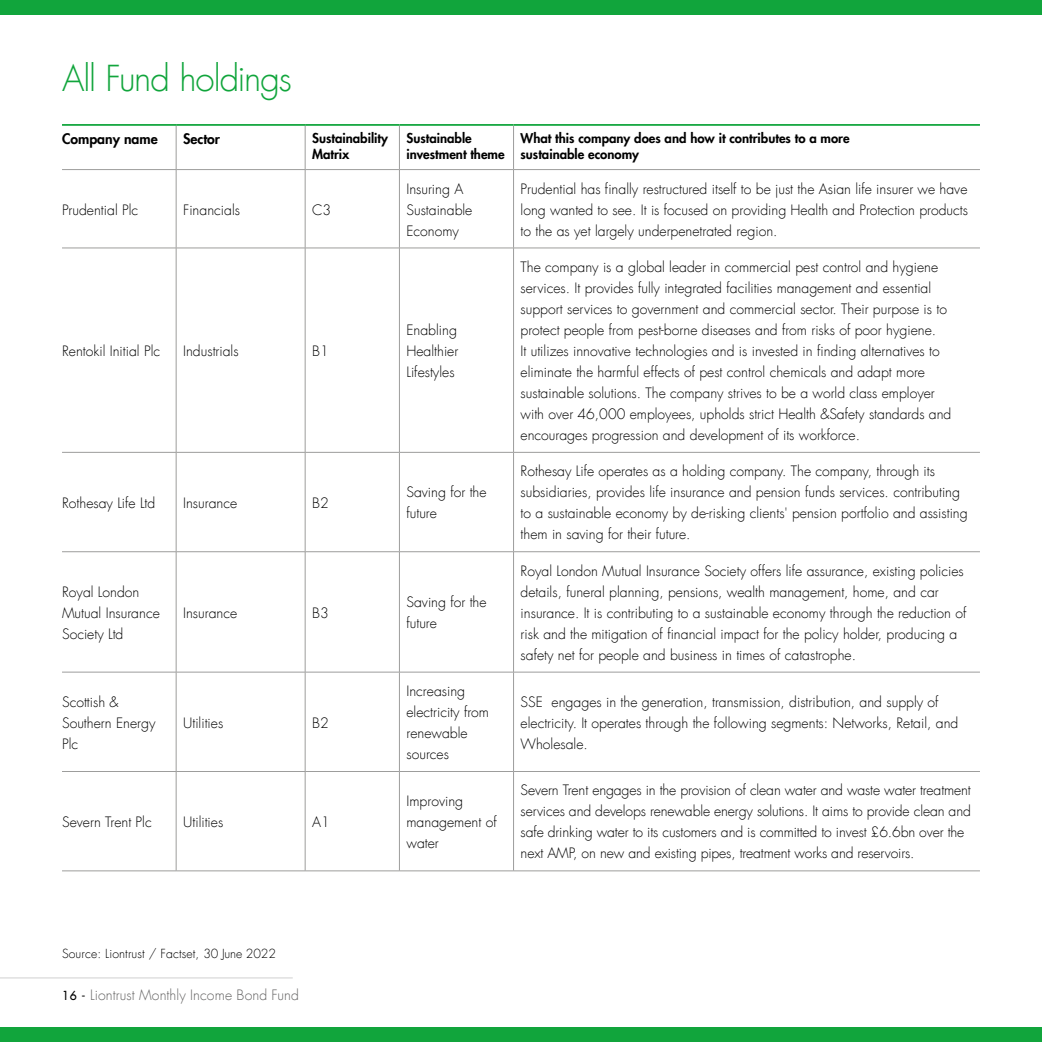
<style>
.page{position:relative;width:1042px;height:1042px;background:#fff}
.page>*{position:absolute;margin:0;border:0;box-sizing:border-box;transform-origin:0 0}
.t1{font:300 35px "Futura LT";letter-spacing:-.035em;color:#11a53c}
.t2{font:300 14px/21px "Futura LT";color:#000}
.t3{font:300 14px "Futura LT";letter-spacing:.01em;color:#646363}
.t4{font:800 14px "Futura LT";color:#000}
.t5{font:800 13.12px/15.8px "Futura LT";color:#000}
.t6{font:300 12.25px "Futura LT";letter-spacing:.01em;color:#000}
.s1{font-weight:400;font-size:12.25px;color:#000}
</style>
<div class="page">
<hr style="left:176px;top:126px;width:1px;height:43px;background:#9d9d9c">
<hr style="left:305px;top:126px;width:1px;height:43px;background:#9d9d9c">
<hr style="left:399px;top:126px;width:1px;height:43px;background:#9d9d9c">
<hr style="left:62px;top:169px;width:114px;height:1px;background:#9d9d9c">
<hr style="left:176px;top:170px;width:1px;height:78px;background:#9d9d9c">
<hr style="left:305px;top:170px;width:1px;height:78px;background:#9d9d9c">
<hr style="left:399px;top:170px;width:1px;height:78px;background:#9d9d9c">
<hr style="left:62px;top:248px;width:114px;height:1px;background:#9d9d9c">
<hr style="left:176px;top:248px;width:1px;height:204px;background:#9d9d9c">
<hr style="left:305px;top:248px;width:1px;height:204px;background:#9d9d9c">
<hr style="left:399px;top:248px;width:1px;height:204px;background:#9d9d9c">
<hr style="left:62px;top:452px;width:114px;height:1px;background:#9d9d9c">
<hr style="left:176px;top:452px;width:1px;height:99px;background:#9d9d9c">
<hr style="left:305px;top:452px;width:1px;height:99px;background:#9d9d9c">
<hr style="left:399px;top:452px;width:1px;height:99px;background:#9d9d9c">
<hr style="left:62px;top:551px;width:114px;height:1px;background:#9d9d9c">
<hr style="left:176px;top:552px;width:1px;height:120px;background:#9d9d9c">
<hr style="left:305px;top:552px;width:1px;height:120px;background:#9d9d9c">
<hr style="left:399px;top:552px;width:1px;height:120px;background:#9d9d9c">
<hr style="left:62px;top:672px;width:114px;height:1px;background:#9d9d9c">
<hr style="left:176px;top:672px;width:1px;height:99px;background:#9d9d9c">
<hr style="left:305px;top:672px;width:1px;height:99px;background:#9d9d9c">
<hr style="left:399px;top:672px;width:1px;height:99px;background:#9d9d9c">
<hr style="left:62px;top:771px;width:114px;height:1px;background:#9d9d9c">
<hr style="left:176px;top:772px;width:1px;height:98px;background:#9d9d9c">
<hr style="left:305px;top:772px;width:1px;height:98px;background:#9d9d9c">
<hr style="left:399px;top:772px;width:1px;height:98px;background:#9d9d9c">
<hr style="left:62px;top:870px;width:114px;height:1px;background:#9d9d9c">
<hr style="left:62px;top:124px;width:114px;height:2px;background:#11a53c">
<hr style="left:176px;top:124px;width:129px;height:2px;background:#11a53c">
<hr style="left:305px;top:124px;width:94px;height:2px;background:#11a53c">
<hr style="left:399px;top:124px;width:114px;height:2px;background:#11a53c">
<hr style="left:513px;top:124px;width:467px;height:2px;background:#11a53c">
<hr style="left:176px;top:169px;width:129px;height:1px;background:#9d9d9c">
<hr style="left:305px;top:169px;width:94px;height:1px;background:#9d9d9c">
<hr style="left:399px;top:169px;width:114px;height:1px;background:#9d9d9c">
<hr style="left:513px;top:169px;width:467px;height:1px;background:#9d9d9c">
<hr style="left:176px;top:248px;width:129px;height:1px;background:#9d9d9c">
<hr style="left:305px;top:248px;width:94px;height:1px;background:#9d9d9c">
<hr style="left:399px;top:248px;width:114px;height:1px;background:#9d9d9c">
<hr style="left:513px;top:248px;width:467px;height:1px;background:#9d9d9c">
<hr style="left:176px;top:452px;width:129px;height:1px;background:#9d9d9c">
<hr style="left:305px;top:452px;width:94px;height:1px;background:#9d9d9c">
<hr style="left:399px;top:452px;width:114px;height:1px;background:#9d9d9c">
<hr style="left:513px;top:452px;width:467px;height:1px;background:#9d9d9c">
<hr style="left:176px;top:551px;width:129px;height:1px;background:#9d9d9c">
<hr style="left:305px;top:551px;width:94px;height:1px;background:#9d9d9c">
<hr style="left:399px;top:551px;width:114px;height:1px;background:#9d9d9c">
<hr style="left:513px;top:551px;width:467px;height:1px;background:#9d9d9c">
<hr style="left:176px;top:672px;width:129px;height:1px;background:#9d9d9c">
<hr style="left:305px;top:672px;width:94px;height:1px;background:#9d9d9c">
<hr style="left:399px;top:672px;width:114px;height:1px;background:#9d9d9c">
<hr style="left:513px;top:672px;width:467px;height:1px;background:#9d9d9c">
<hr style="left:176px;top:771px;width:129px;height:1px;background:#9d9d9c">
<hr style="left:305px;top:771px;width:94px;height:1px;background:#9d9d9c">
<hr style="left:399px;top:771px;width:114px;height:1px;background:#9d9d9c">
<hr style="left:513px;top:771px;width:467px;height:1px;background:#9d9d9c">
<hr style="left:176px;top:870px;width:129px;height:1px;background:#9d9d9c">
<hr style="left:305px;top:870px;width:94px;height:1px;background:#9d9d9c">
<hr style="left:399px;top:870px;width:114px;height:1px;background:#9d9d9c">
<hr style="left:513px;top:870px;width:467px;height:1px;background:#9d9d9c">
<hr style="left:513px;top:170px;width:1px;height:78px;background:#9d9d9c">
<hr style="left:513px;top:248px;width:1px;height:204px;background:#9d9d9c">
<hr style="left:513px;top:452px;width:1px;height:99px;background:#9d9d9c">
<hr style="left:513px;top:552px;width:1px;height:120px;background:#9d9d9c">
<hr style="left:513px;top:672px;width:1px;height:99px;background:#9d9d9c">
<hr style="left:513px;top:772px;width:1px;height:98px;background:#9d9d9c">
<hr style="left:513px;top:126px;width:1px;height:43px;background:#9d9d9c">
<div style="left:0;top:0;width:1042px;height:15px;background:#11a53c"></div>
<div style="left:0;top:1027px;width:1042px;height:15px;background:#11a53c"></div>
<hr style="left:0;top:977px;width:293px;height:1px;background:#d0d0d0">
<h1 class="t1" style="left:62px;top:57px;width:231px">All Fund holdings</h1>
<p class="t4" style="left:62px;top:129px;width:97px">Company name</p>
<p class="t4" style="left:183px;top:129px;width:38px">Sector</p>
<p class="t5" style="left:312px;top:130px;width:77px">Sustainability<br>Matrix</p>
<p class="t5" style="left:406px;top:130px;width:100px">Sustainable investment theme</p>
<p class="t5" style="left:520px;top:130px;width:331px">What this company does and how it contributes to a more sustainable economy</p>
<p class="t2" style="left:62px;top:199px;width:78px">Prudential Plc</p>
<p class="t2" style="left:183px;top:199px;width:58px">Financials</p>
<p class="t2" style="left:312px;top:199px;width:21px">C3</p>
<p class="t2" style="left:62px;top:341px;width:100px">Rentokil Initial Plc</p>
<p class="t2" style="left:183px;top:341px;width:57px">Industrials</p>
<p class="t2" style="left:312px;top:341px;width:18px">B1</p>
<p class="t2" style="left:406px;top:178px;width:67px">Insuring A<br>Sustainable<br>Economy</p>
<p class="t2" style="left:520px;top:178px;width:449px;text-align:justify">Prudential has finally restructured itself to be just the Asian life insurer we have long wanted to see. It is focused on providing Health and Protection products to the as yet largely underpenetrated region.</p>
<p class="t2" style="left:406px;top:320px;width:53px;text-align:justify">Enabling Healthier Lifestyles</p>
<p class="t2" style="left:520px;top:257px;width:432px">The company is a global leader in commercial pest control and hygiene services. It provides fully integrated facilities management and essential support services to government and commercial sector. Their purpose is to protect people from pest-borne diseases and from risks of poor hygiene.<br>It utilizes innovative technologies and is invested in finding alternatives to eliminate the harmful effects of pest control chemicals and adapt more sustainable solutions. The company strives to be a world class employer with over 46,000 employees, upholds strict Health &amp;Safety standards and encourages progression and development of its workforce.</p>
<p class="t2" style="left:62px;top:493px;width:95px">Rothesay Life Ltd</p>
<p class="t2" style="left:183px;top:493px;width:56px">Insurance</p>
<p class="t2" style="left:312px;top:493px;width:18px">B2</p>
<p class="t2" style="left:406px;top:482px;width:82px">Saving for the future</p>
<p class="t2" style="left:62px;top:581px;width:99px">Royal London<br>Mutual Insurance<br>Society Ltd</p>
<p class="t2" style="left:183px;top:602px;width:56px">Insurance</p>
<p class="t2" style="left:312px;top:602px;width:18px">B3</p>
<p class="t2" style="left:406px;top:592px;width:82px">Saving for the future</p>
<p class="t2" style="left:520px;top:461px;width:449px">Rothesay Life operates as a holding company. The company, through its subsidiaries, provides life insurance and pension funds services. contributing to a sustainable economy by de-risking clients' pension portfolio and assisting them in saving for their future.</p>
<p class="t2" style="left:520px;top:560px;width:447px">Royal London Mutual Insurance Society offers life assurance, existing policies details, funeral planning, pensions, wealth management, home, and car insurance. It is contributing to a sustainable economy through the reduction of risk and the mitigation of financial impact for the policy holder, producing a safety net for people and business in times of catastrophe.</p>
<p class="t2" style="left:62px;top:691px;width:95px">Scottish &amp;<br>Southern Energy<br>Plc</p>
<p class="t2" style="left:183px;top:712px;width:42px">Utilities</p>
<p class="t2" style="left:312px;top:712px;width:18px">B2</p>
<p class="t2" style="left:62px;top:812px;width:91px">Severn Trent Plc</p>
<p class="t2" style="left:183px;top:812px;width:42px">Utilities</p>
<p class="t2" style="left:312px;top:812px;width:19px">A1</p>
<p class="t6" style="left:62px;top:946px;width:215px">Source: Liontrust / Factset, 30 June 2022</p>
<p class="t3" style="left:62px;top:986px;width:239px"><span class="s1">16 -</span> Liontrust Monthly Income Bond Fund</p>
<p class="t2" style="left:406px;top:681px;width:84px">Increasing electricity from renewable sources</p>
<p class="t2" style="left:520px;top:691px;width:439px">SSE engages in the generation, transmission, distribution, and supply of electricity. It operates through the following segments: Networks, Retail, and<br>Wholesale.</p>
<p class="t2" style="left:406px;top:791px;width:92px">Improving management of water</p>
<p class="t2" style="left:521px;top:780px;width:452px">Severn Trent engages in the provision of clean water and waste water treatment services and develops renewable energy solutions. It aims to provide clean and safe drinking water to its customers and is committed to invest £6.6bn over the next AMP, on new and existing pipes, treatment works and reservoirs.</p>
</div>
